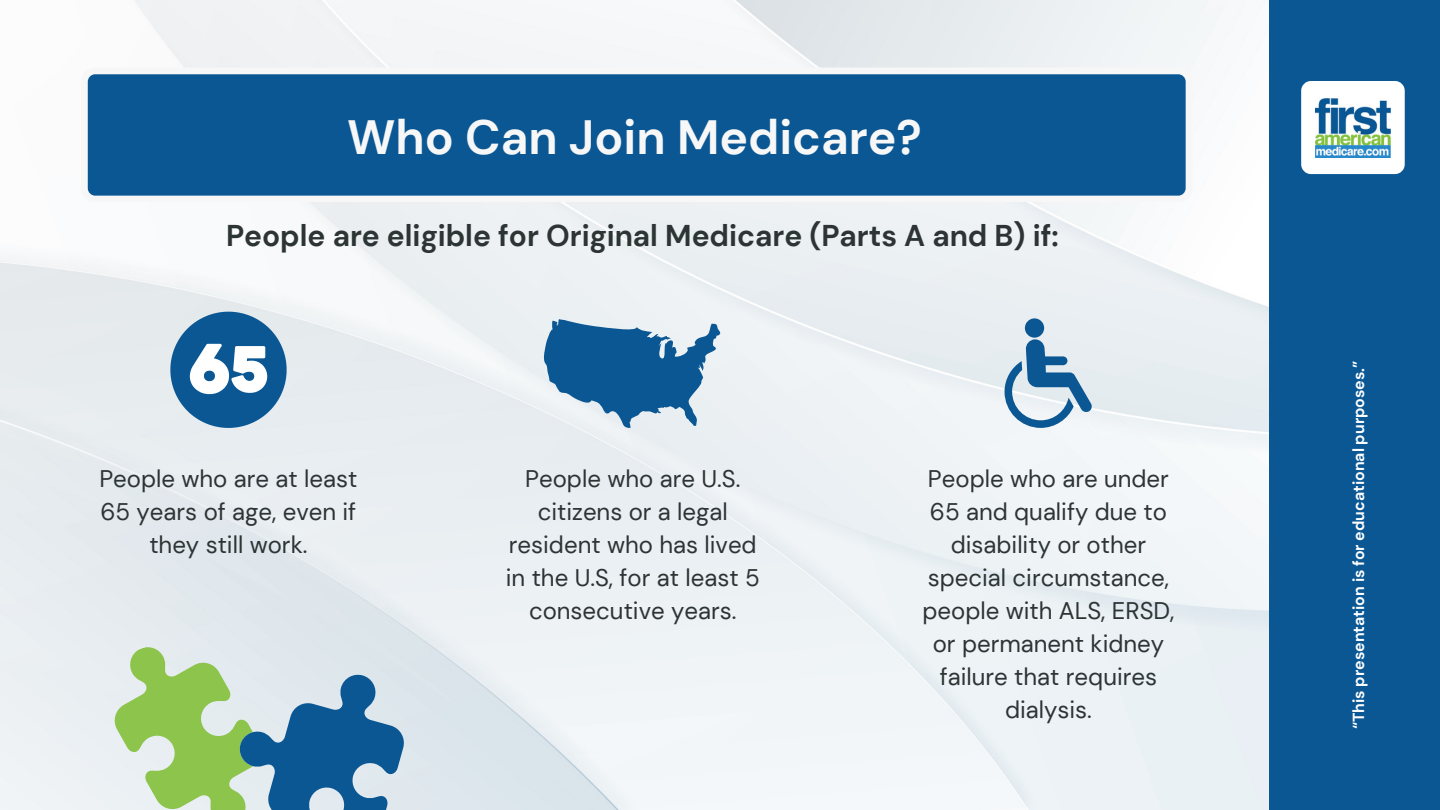
<style>
.page{position:relative;width:1440px;height:810px;background:#0a5794}
.page>*{position:absolute;margin:0;border:0;box-sizing:border-box;transform-origin:0 0}
.t1{font:700 48px "DM Sans";color:#f7f7f7}
.t2{font:700 30px "DM Sans";color:#2d3434}
.t3{font:24px/33px "DM Sans";color:#2d3434;text-align:center}
.t4{font:700 16px "DM Sans";color:#fff}
</style>
<div class="page">
<img style="left:0;top:0;width:1268px;height:810px">
<svg style="left:81px;top:68px;width:1111px;height:134px"></svg>
<svg style="left:544px;top:319px;width:178px;height:109px"></svg>
<div style="left:1025px;top:318px;width:19px;height:20px;background:#0a5794;border-radius:50%"></div>
<svg style="left:1005px;top:339px;width:88px;height:89px"></svg>
<svg style="left:170px;top:312px;width:117px;height:116px"></svg>
<svg style="left:93px;top:623px;width:341px;height:187px"></svg>
<div style="left:1301px;top:81px;width:104px;height:93px;background:#fff;border-radius:10px"></div>
<img style="left:1315px;top:98px;width:75px;height:59px">
<h1 class="t1" style="left:347px;top:107px;width:576px">Who Can Join Medicare?</h1>
<p class="t2" style="left:226px;top:217px;width:834px">People are eligible for Original Medicare (Parts A and B) if:</p>
<p class="t3" style="left:99px;top:463px;width:260px">People who are at least<br>65 years of age, even if they still work.</p>
<p class="t3" style="left:506px;top:463px;width:255px">People who are U.S. citizens or a legal resident who has lived in the U.S, for at least 5 consecutive years.</p>
<p class="t3" style="left:922px;top:463px;width:254px">People who are under<br>65 and qualify due to disability or other special circumstance, people with ALS, ERSD, or permanent kidney failure that requires dialysis.</p>
<p class="t4" style="left:1348px;top:729px;width:370px;rotate:-90deg">“This presentation is for educational purposes.”</p>
</div>
